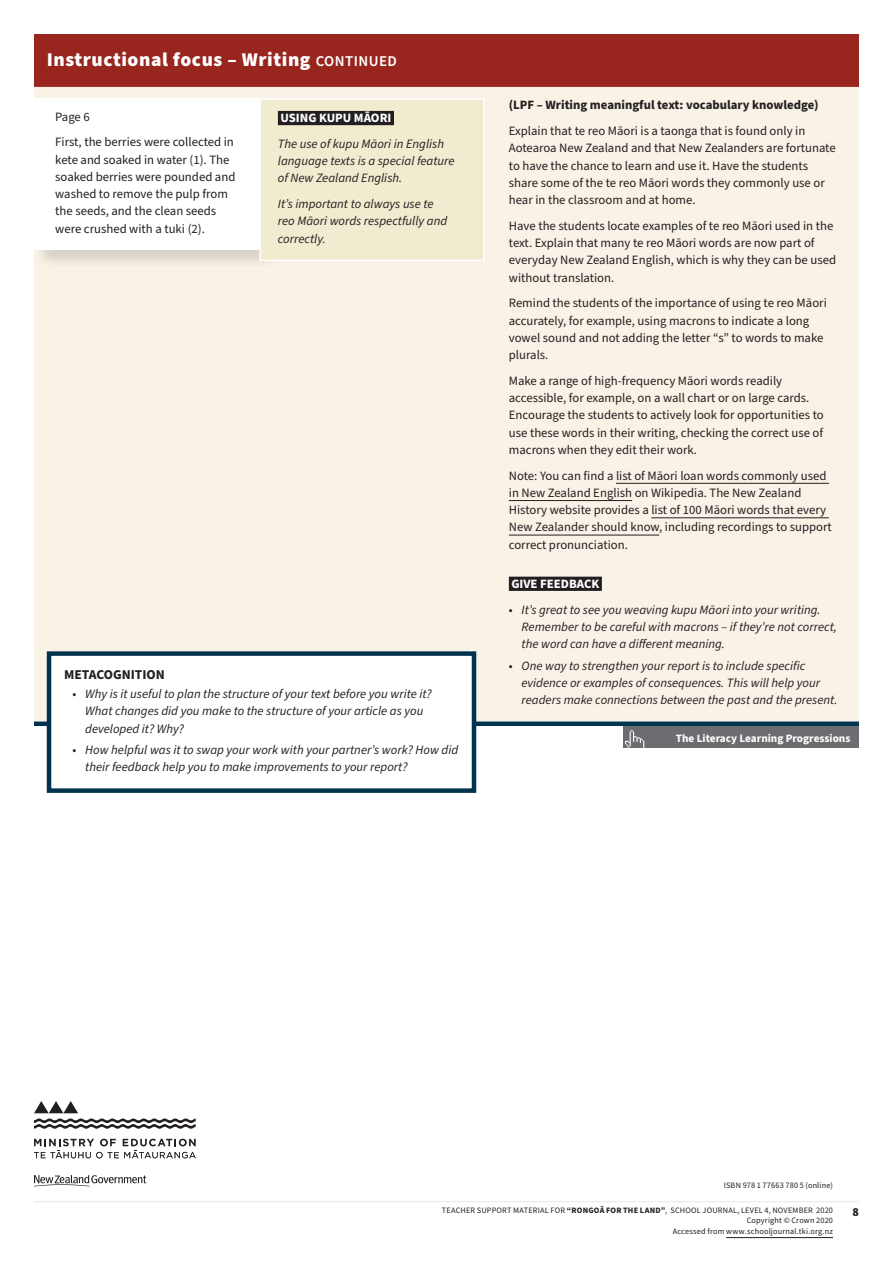
<style>
.page{position:relative;width:893px;height:1263px;background:#fff}
.page>*{position:absolute;margin:0;border:0;box-sizing:border-box;transform-origin:0 0}
.H2_White{font:900 19.5px "Source Sans Pro";letter-spacing:.03em;color:#fff}
.t1{font:700 13.5px "Source Sans Pro";color:#231f20}
.Body_8_5_11_5{font:12.75px/17.2px "Source Sans Pro";color:#231f20}
.Body_Italic_8_5_11_5{font:italic 12.75px/17.2px "Source Sans Pro";color:#231f20}
.Body_8_5_11_5-2{font:700 12.75px "Source Sans Pro";color:#231f20}
.Body_8_5_11_5-3{font:700 12.75px "Source Sans Pro";color:#fff}
.t2{font:900 12px "Source Sans Pro";color:#231f20}
.t3{font:700 11.25px "Source Sans Pro";color:#fff}
.Footer_Text_Caps{font:8.25px/10.5px "Source Sans Pro";letter-spacing:.02em;color:#231f20;text-align:right}
.s1{font-weight:600;font-size:15px}
.s2{font-style:normal}
.s3{font-weight:700}
</style>
<div class="page">
<hr style="left:34px;top:1201px;width:825px;height:1px;background:#eae8e3">
<hr style="left:726px;top:1237px;width:107px;height:1px;background:#231f20">
<svg style="left:34px;top:1139px;width:162px;height:19px"></svg>
<svg style="left:34px;top:1101px;width:162px;height:28px"></svg>
<svg style="left:34px;top:1175px;width:112px;height:11px"></svg>
<div style="left:34px;top:34px;width:825px;height:53px;background:#98261e"></div>
<div style="left:34px;top:87px;width:825px;height:634px;background:#f9f2e6"></div>
<hr style="left:616px;top:483px;width:213px;height:1px;background:#231f20">
<hr style="left:509px;top:500px;width:123px;height:1px;background:#231f20">
<hr style="left:651px;top:517px;width:178px;height:1px;background:#231f20">
<hr style="left:509px;top:535px;width:150px;height:1px;background:#231f20">
<div style="left:509px;top:577px;width:93px;height:14px;background:#231f20"></div>
<div style="left:36px;top:100px;width:243px;height:170px;background:#231f20;opacity:.15"></div>
<div style="left:34px;top:98px;width:225px;height:152px;background:#fff"></div>
<div style="left:260px;top:99px;width:224px;height:161px;background:#f1ebd0"></div>
<div style="left:278px;top:111px;width:116px;height:14px;background:#231f20"></div>
<div style="left:259px;top:98px;width:226px;height:163px;border:2px solid #fff"></div>
<div style="left:34px;top:721px;width:825px;height:5px;background:#00334e"></div>
<div style="left:49px;top:654px;width:425px;height:137px;background:#fff"></div>
<div style="left:47px;top:651px;width:429px;height:142px;border:4px solid #00334e"></div>
<div style="left:646px;top:727px;width:213px;height:21px;background:#6c6d70"></div>
<div style="left:623px;top:727px;width:26px;height:21px;background:#6c6d70"></div>
<svg style="left:625px;top:730px;width:19px;height:18px"></svg>
<p class="H2_White" style="left:47px;top:46px;width:352px">Instructional focus – Writing <span class="s1">CONTINUED</span></p>
<p class="Body_8_5_11_5" style="left:55px;top:108px;width:36px">Page 6</p>
<p class="Body_8_5_11_5" style="left:55px;top:134px;width:182px">First, the berries were collected in kete and soaked in water (1). The soaked berries were pounded and washed to remove the pulp from the seeds, and the clean seeds were crushed with a tuki (2).</p>
<p class="Body_8_5_11_5-3" style="left:280px;top:109px;width:112px">USING KUPU MĀORI</p>
<p class="Body_Italic_8_5_11_5" style="left:278px;top:135px;width:178px">The use of kupu Māori in English language texts is a special feature of New Zealand English.</p>
<p class="Body_Italic_8_5_11_5" style="left:278px;top:196px;width:171px">It’s important to always use te reo Māori words respectfully and correctly.</p>
<h3 class="t1" style="left:64px;top:665px;width:102px">METACOGNITION</h3>
<p class="Body_Italic_8_5_11_5" style="left:85px;top:686px;width:348px;text-indent:-13px"><span class="s2">•</span> Why is it useful to plan the structure of your text before you write it?<br>What changes did you make to the structure of your article as you developed it? Why?</p>
<p class="Body_Italic_8_5_11_5" style="left:85px;top:742px;width:374px;text-indent:-13px"><span class="s2">•</span> How helpful was it to swap your work with your partner’s work? How did their feedback help you to make improvements to your report?</p>
<p class="Body_8_5_11_5-2" style="left:509px;top:96px;width:311px">(LPF – Writing meaningful text: vocabulary knowledge)</p>
<p class="Body_8_5_11_5" style="left:509px;top:123px;width:328px">Explain that te reo Māori is a taonga that is found only in Aotearoa New Zealand and that New Zealanders are fortunate to have the chance to learn and use it. Have the students share some of the te reo Māori words they commonly use or hear in the classroom and at home.</p>
<p class="Body_8_5_11_5" style="left:509px;top:217px;width:329px">Have the students locate examples of te reo Māori used in the text. Explain that many te reo Māori words are now part of everyday New Zealand English, which is why they can be used without translation.</p>
<p class="Body_8_5_11_5" style="left:509px;top:295px;width:319px">Remind the students of the importance of using te reo Māori accurately, for example, using macrons to indicate a long vowel sound and not adding the letter “s” to words to make plurals.</p>
<p class="Body_8_5_11_5" style="left:509px;top:372px;width:316px">Make a range of high-frequency Māori words readily accessible, for example, on a wall chart or on large cards.<br>Encourage the students to actively look for opportunities to use these words in their writing, checking the correct use of macrons when they edit their work.</p>
<p class="Body_8_5_11_5" style="left:509px;top:467px;width:325px">Note: You can find a list of Māori loan words commonly used in New Zealand English on Wikipedia. The New Zealand History website provides a list of 100 Māori words that every New Zealander should know, including recordings to support correct pronunciation.</p>
<p class="Body_8_5_11_5-3" style="left:511px;top:575px;width:89px">GIVE FEEDBACK</p>
<p class="Body_Italic_8_5_11_5" style="left:522px;top:601px;width:317px;text-indent:-13px"><span class="s2">•</span> It’s great to see you weaving kupu Māori into your writing.<br>Remember to be careful with macrons – if they’re not correct, the word can have a different meaning.</p>
<p class="Body_Italic_8_5_11_5" style="left:522px;top:657px;width:318px;text-indent:-13px"><span class="s2">•</span> One way to strengthen your report is to include specific evidence or examples of consequences. This will help your readers make connections between the past and the present.</p>
<p class="t3" style="left:676px;top:730px;width:176px">The Literacy Learning Progressions</p>
<p class="Footer_Text_Caps" style="left:724px;top:1181px;width:111px">ISBN 978 1 77663 780 5 (online)</p>
<p class="Footer_Text_Caps" style="left:442px;top:1205px;width:393px">TEACHER SUPPORT MATERIAL FOR <span class="s3">“RONGOĀ FOR THE LAND”</span>, SCHOOL JOURNAL, LEVEL 4, NOVEMBER 2020</p>
<p class="t2" style="left:852px;top:1203px;width:8px">8</p>
<p class="Footer_Text_Caps" style="left:673px;top:1215px;width:162px">Copyright © Crown 2020<br>Accessed from www.schooljournal.tki.org.nz</p>
</div>
